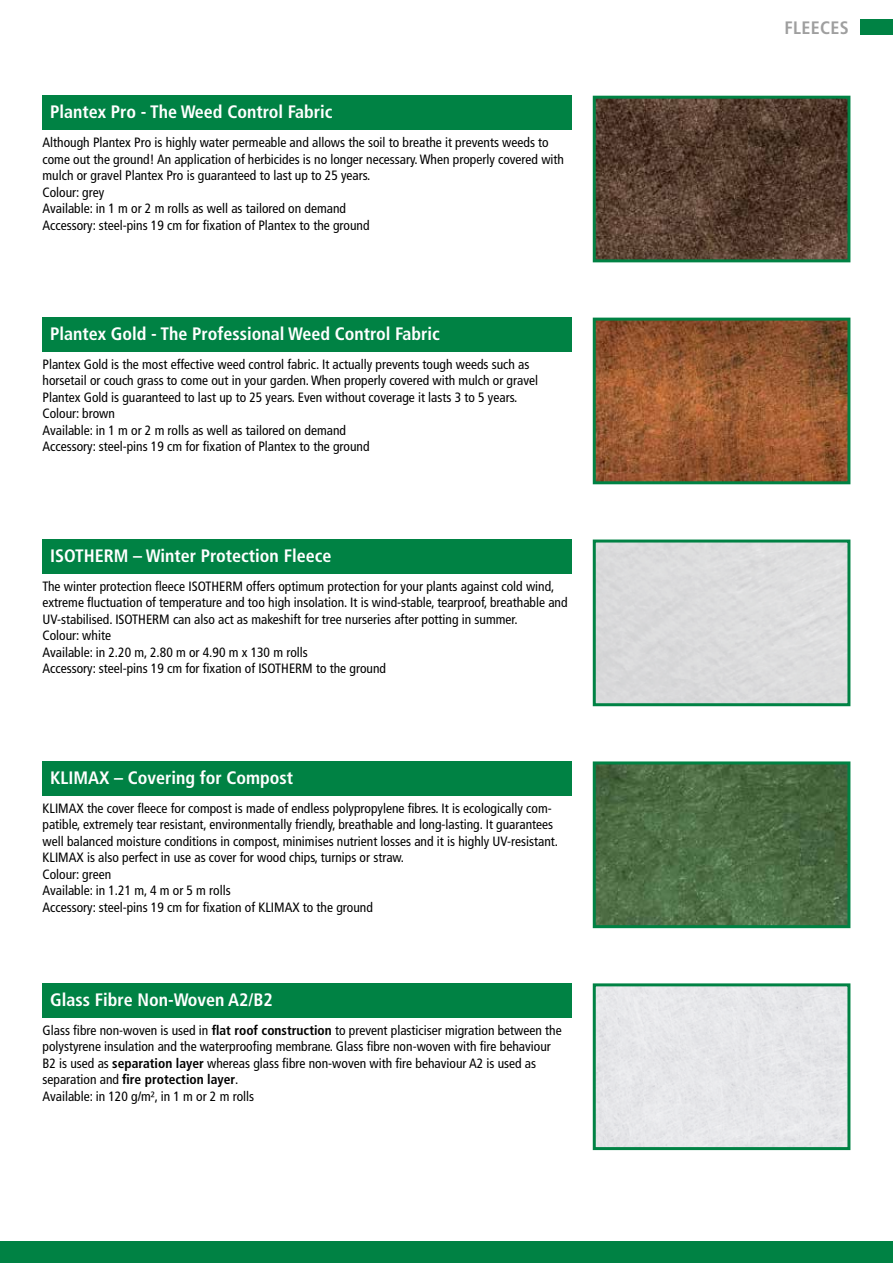
<style>
.page{position:relative;width:893px;height:1263px;background:#fff}
.page>*{position:absolute;margin:0;border:0;box-sizing:border-box;transform-origin:0 0}
.t1{font:700 condensed 18px "Frutiger";color:#fff}
.t2{font:700 condensed 18px "Frutiger";letter-spacing:.02em;color:#9f9f9f}
.t3{font:condensed 13.5px/16.5px "Frutiger";color:#000}
.s1{font-weight:700}
</style>
<div class="page">
<img style="left:597px;top:100px;width:249px;height:158px">
<div style="left:593px;top:96px;width:257px;height:166px;border:3px solid #008244"></div>
<div style="left:43px;top:96px;width:529px;height:34px;background:#008244"></div>
<img style="left:597px;top:322px;width:249px;height:158px">
<div style="left:593px;top:318px;width:257px;height:166px;border:3px solid #008244"></div>
<div style="left:43px;top:318px;width:529px;height:34px;background:#008244"></div>
<div style="left:593px;top:539px;width:257px;height:167px;border:3px solid #008244"></div>
<div style="left:43px;top:539px;width:529px;height:35px;background:#008244"></div>
<img style="left:597px;top:765px;width:249px;height:159px">
<div style="left:593px;top:761px;width:257px;height:167px;border:3px solid #008244"></div>
<div style="left:43px;top:761px;width:529px;height:35px;background:#008244"></div>
<div style="left:593px;top:983px;width:257px;height:167px;border:3px solid #008244"></div>
<div style="left:43px;top:983px;width:529px;height:35px;background:#008244"></div>
<div style="left:0;top:1242px;width:893px;height:21px;background:#008244"></div>
<div style="left:861px;top:19px;width:32px;height:15px;background:#008244"></div>
<h1 class="t1" style="left:50px;top:101px;width:284px">Plantex Pro - The Weed Control Fabric</h1>
<p class="t3" style="left:43px;top:134px;width:523px">Although Plantex Pro is highly water permeable and allows the soil to breathe it prevents weeds to come out the ground! An application of herbicides is no longer necessary. When properly covered with mulch or gravel Plantex Pro is guaranteed to last up to 25 years.<br>Colour: grey<br>Available: in 1 m or 2 m rolls as well as tailored on demand<br>Accessory: steel-pins 19 cm for fixation of Plantex to the ground</p>
<h1 class="t1" style="left:50px;top:323px;width:391px">Plantex Gold - The Professional Weed Control Fabric</h1>
<p class="t3" style="left:43px;top:356px;width:497px">Plantex Gold is the most effective weed control fabric. It actually prevents tough weeds such as horsetail or couch grass to come out in your garden. When properly covered with mulch or gravel Plantex Gold is guaranteed to last up to 25 years. Even without coverage it lasts 3 to 5 years.<br>Colour: brown<br>Available: in 1 m or 2 m rolls as well as tailored on demand<br>Accessory: steel-pins 19 cm for fixation of Plantex to the ground</p>
<h1 class="t1" style="left:50px;top:545px;width:283px">ISOTHERM – Winter Protection Fleece</h1>
<p class="t3" style="left:43px;top:578px;width:527px">The winter protection fleece ISOTHERM offers optimum protection for your plants against cold wind, extreme fluctuation of temperature and too high insolation. It is wind-stable, tearproof, breathable and UV-stabilised. ISOTHERM can also act as makeshift for tree nurseries after potting in summer.<br>Colour: white<br>Available: in 2.20 m, 2.80 m or 4.90 m x 130 m rolls<br>Accessory: steel-pins 19 cm for fixation of ISOTHERM to the ground</p>
<h1 class="t1" style="left:50px;top:767px;width:245px">KLIMAX – Covering for Compost</h1>
<p class="t3" style="left:43px;top:800px;width:517px">KLIMAX the cover fleece for compost is made of endless polypropylene fibres. It is ecologically com&shy;patible, extremely tear resistant, environmentally friendly, breathable and long-lasting. It guarantees well balanced moisture conditions in compost, minimises nutrient losses and it is highly UV-resistant.<br>KLIMAX is also perfect in use as cover for wood chips, turnips or straw.<br>Colour: green<br>Available: in 1.21 m, 4 m or 5 m rolls<br>Accessory: steel-pins 19 cm for fixation of KLIMAX to the ground</p>
<h1 class="t1" style="left:50px;top:989px;width:224px">Glass Fibre Non-Woven A2/B2</h1>
<p class="t3" style="left:43px;top:1022px;width:521px">Glass fibre non-woven is used in <span class="s1">flat roof construction</span> to prevent plasticiser migration between the polystyrene insulation and the waterproofing membrane. Glass fibre non-woven with fire behaviour B2 is used as <span class="s1">separation layer</span> whereas glass fibre non-woven with fire behaviour A2 is used as separation and <span class="s1">fire protection layer</span>.<br>Available: in 120 g/m², in 1 m or 2 m rolls</p>
<h1 class="t2" style="left:784px;top:17px;width:66px">FLEECES</h1>
</div>
